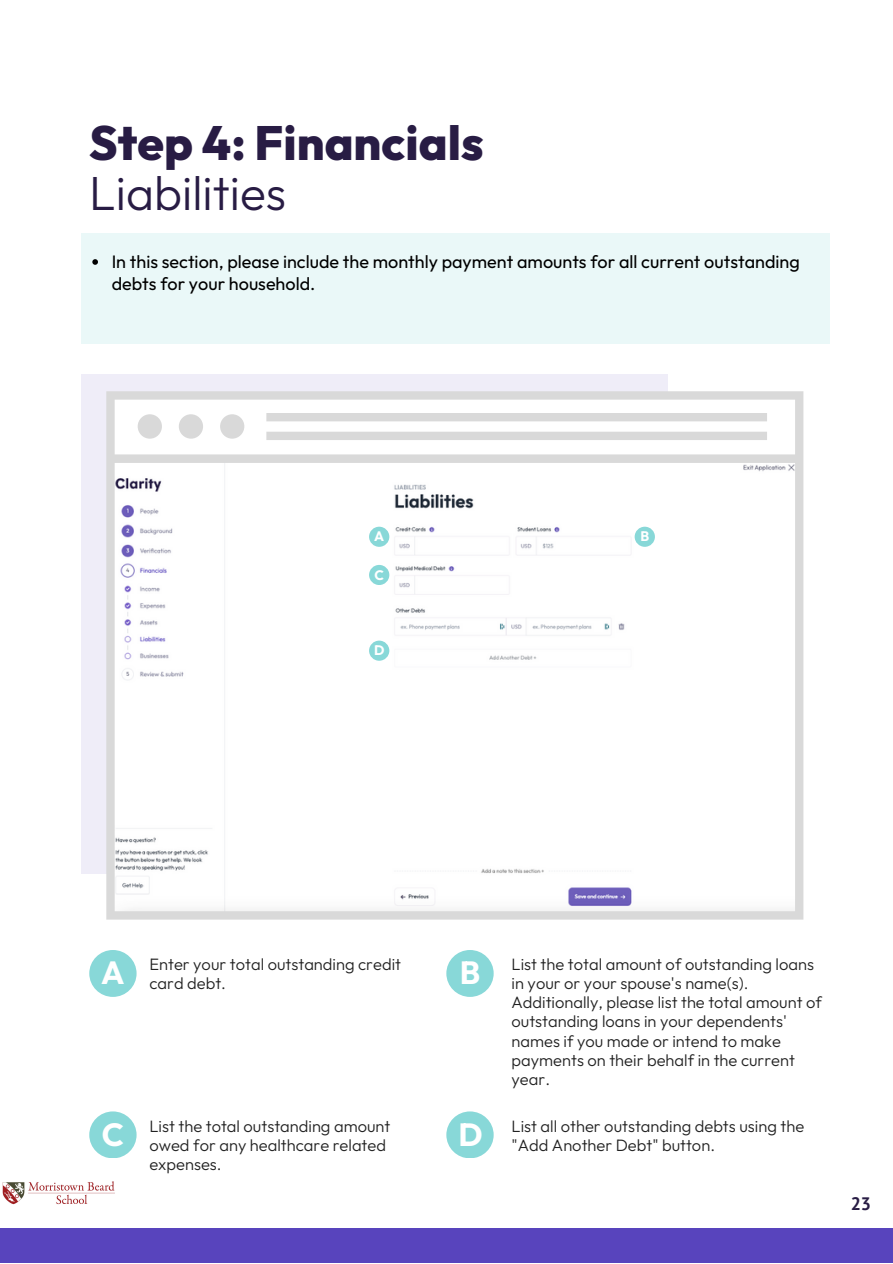
<style>
.page{position:relative;width:893px;height:1264px;background:#fff}
.page>*{position:absolute;margin:0;border:0;box-sizing:border-box;transform-origin:0 0}
.t1{font:800 48px "Outfit";color:#281c44}
.t2{font:300 48px "Outfit";color:#281c44}
.t3{font:700 32.1px "Outfit";color:#fff}
.t4{font:18px/21.3px "Outfit";color:#000}
.t5{font:700 18px "PT Sans";color:#281c44}
.t6{font:300 16.5px/19px "Outfit";color:#222}
.t7{font:700 13.8px "Outfit";color:#fff}
</style>
<div class="page">
<div style="left:81px;top:233px;width:748px;height:111px;background:#eaf8f8"></div>
<div style="left:0;top:1227px;width:892px;height:35px;background:#5844bd"></div>
<div style="left:81px;top:374px;width:586px;height:499px;background:#efedf8"></div>
<svg style="left:106px;top:391px;width:697px;height:528px;fill:#fff"></svg>
<svg style="left:92px;top:259px;width:6px;height:6px"></svg>
<div style="left:369px;top:526px;width:20px;height:21px;background:#88d8d8;border-radius:50%"></div>
<div style="left:634px;top:526px;width:21px;height:21px;background:#88d8d8;border-radius:50%"></div>
<div style="left:369px;top:565px;width:20px;height:20px;background:#88d8d8;border-radius:50%"></div>
<div style="left:369px;top:640px;width:20px;height:20px;background:#88d8d8;border-radius:50%"></div>
<div style="left:89px;top:950px;width:47px;height:46px;background:#88d8d8;border-radius:50%"></div>
<div style="left:446px;top:950px;width:47px;height:46px;background:#88d8d8;border-radius:50%"></div>
<div style="left:89px;top:1111px;width:47px;height:47px;background:#88d8d8;border-radius:50%"></div>
<div style="left:446px;top:1111px;width:47px;height:47px;background:#88d8d8;border-radius:50%"></div>
<img style="left:2px;top:1181px;width:113px;height:23px">
<p class="t1" style="left:89px;top:112px;width:396px">Step 4: Financials</p>
<p class="t2" style="left:89px;top:162px;width:198px">Liabilities</p>
<p class="t4" style="left:112px;top:251px;width:689px">In this section, please include the monthly payment amounts for all current outstanding debts for your household.</p>
<p class="t7" style="left:374px;top:527px;width:12px">A</p>
<p class="t7" style="left:640px;top:527px;width:10px">B</p>
<p class="t7" style="left:374px;top:565px;width:11px">C</p>
<p class="t7" style="left:374px;top:641px;width:12px">D</p>
<p class="t3" style="left:101px;top:952px;width:25px">A</p>
<p class="t6" style="left:149px;top:954px;width:253px">Enter your total outstanding credit card debt.</p>
<p class="t3" style="left:459px;top:952px;width:22px">B</p>
<p class="t6" style="left:511px;top:954px;width:312px">List the total amount of outstanding loans in your or your spouse's name(s).<br>Additionally, please list the total amount of outstanding loans in your dependents' names if you made or intend to make payments on their behalf in the current year.</p>
<p class="t3" style="left:102px;top:1113px;width:24px">C</p>
<p class="t6" style="left:149px;top:1115px;width:242px">List the total outstanding amount owed for any healthcare related expenses.</p>
<p class="t3" style="left:458px;top:1113px;width:26px">D</p>
<p class="t6" style="left:511px;top:1115px;width:294px">List all other outstanding debts using the "Add Another Debt" button.</p>
<p class="t5" style="left:850px;top:1191px;width:22px">23</p>
</div>
